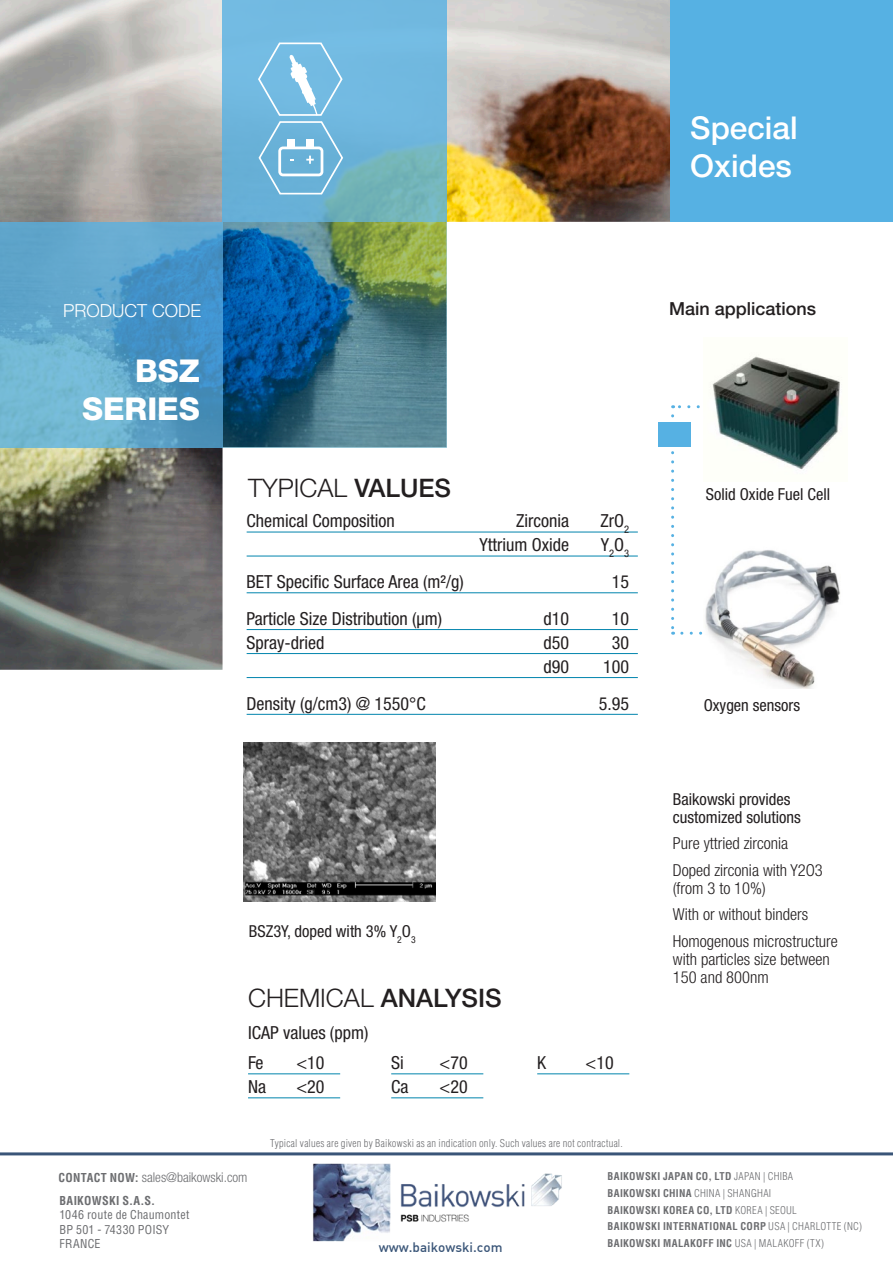
<style>
.page{position:relative;width:893px;height:1263px;background:#fff}
.page>*{position:absolute;margin:0;border:0;box-sizing:border-box;transform-origin:0 0}
.t1{font:500 31.5px/37.8px "Helvetica Neue LT Std";color:#fff}
.t2{font:800 31.5px/37.8px "Helvetica Neue LT Std";color:#fff;text-align:right}
.t3{font:300 25.5px "Helvetica Neue LT Std";color:#231f20}
.t4{font:condensed 18px/29.7px "Helvetica Neue LT Std";color:#231f20}
.t5{font:500 18px "Helvetica Neue LT Std";color:#231f20}
.t6{font:300 18px "Helvetica Neue LT Std";color:#fff}
.t7{font:300 condensed 16.5px/26.5px "Helvetica Neue LT Std";color:#231f20}
.t8{font:condensed 16.5px/18px "Helvetica Neue LT Std";color:#231f20}
.t9{font:300 condensed 13.5px "Helvetica Neue LT Std";color:#6c6d70}
.t10{font:500 13.5px "DIN";color:#3a5578}
.t11{font:condensed 12px/14.4px "Helvetica LT Std";letter-spacing:.02em;color:#6c6d70}
.t12{font:700 condensed 12px "Helvetica LT Std";letter-spacing:.025em;color:#6c6d70}
.t13{font:700 condensed 10.5px/16.8px "Helvetica LT Std";letter-spacing:.03em;color:#6c6d70}
.t14{font:300 condensed 10.5px "Helvetica LT Std";letter-spacing:.025em;color:#6c6d70}
.s1{font-weight:500}
.s2{font-family:"Helvetica LT Std";font-weight:700;font-size:12px}
.s3{font-weight:300}
</style>
<div class="page">
<img style="left:313px;top:1163px;width:249px;height:79px">
<hr style="left:0;top:1152px;width:893px;height:3px;background:#3a5578">
<img style="left:0;top:0;width:672px;height:670px">
<div style="left:670px;top:0;width:223px;height:222px;background:#56b1e3"></div>
<svg style="left:0;top:222px;width:223px;height:225px;background:#5ca3cb"></svg>
<svg style="left:223px;top:0;width:224px;height:222px;background:#6fb6d6"></svg>
<svg style="left:223px;top:222px;width:223px;height:225px;background:#397183"></svg>
<svg style="left:673px;top:405px;width:27px;height:3px"></svg>
<svg style="left:671px;top:416px;width:3px;height:219px"></svg>
<svg style="left:682px;top:632px;width:21px;height:3px"></svg>
<hr style="left:247px;top:532px;width:391px;height:1px;background:#0084ad">
<hr style="left:247px;top:556px;width:391px;height:1px;background:#0084ad">
<hr style="left:247px;top:592px;width:391px;height:1px;background:#0084ad">
<hr style="left:247px;top:629px;width:391px;height:1px;background:#0084ad">
<hr style="left:247px;top:653px;width:391px;height:1px;background:#0084ad">
<hr style="left:247px;top:677px;width:391px;height:1px;background:#0084ad">
<hr style="left:247px;top:714px;width:391px;height:1px;background:#0084ad">
<div style="left:658px;top:423px;width:33px;height:24px;background:#56b1e3"></div>
<hr style="left:248px;top:1073px;width:92px;height:1px;background:#0084ad">
<hr style="left:248px;top:1097px;width:92px;height:1px;background:#0084ad">
<hr style="left:391px;top:1073px;width:92px;height:1px;background:#0084ad">
<hr style="left:391px;top:1097px;width:92px;height:1px;background:#0084ad">
<hr style="left:537px;top:1073px;width:92px;height:1px;background:#0084ad">
<img style="left:710px;top:354px;width:130px;height:116px">
<img style="left:244px;top:742px;width:191px;height:160px">
<img style="left:705px;top:550px;width:136px;height:139px">
<svg style="left:257px;top:41px;width:87px;height:154px;background:#81c0e1"></svg>
<h1 class="t1" style="left:690px;top:109px;width:109px">Special<br>Oxides</h1>
<p class="t6" style="left:63px;top:299px;width:140px">PRODUCT CODE</p>
<p class="t5" style="left:669px;top:298px;width:149px">Main applications</p>
<h1 class="t2" style="left:82px;top:352px;width:119px">BSZ<br>SERIES</h1>
<h2 class="t3" style="left:248px;top:472px;width:205px">TYPICAL <span class="s1">VALUES</span></h2>
<p class="t8" style="left:706px;top:485px;width:126px">Solid Oxide Fuel Cell</p>
<p class="t4" style="left:247px;top:506px;width:150px">Chemical Composition</p>
<p class="t4" style="left:516px;top:506px;width:54px">Zirconia</p>
<p class="t4" style="left:600px;top:506px;width:30px">ZrO<sub>2</sub></p>
<p class="t4" style="left:480px;top:530px;width:91px">Yttrium Oxide</p>
<p class="t4" style="left:601px;top:530px;width:30px">Y<sub>2</sub>O<sub>3</sub></p>
<p class="t4" style="left:247px;top:567px;width:219px">BET Specific Surface Area (m²/g)</p>
<p class="t4" style="left:612px;top:567px;width:19px">15</p>
<p class="t4" style="left:247px;top:604px;width:197px">Particle Size Distribution (μm)</p>
<p class="t4" style="left:544px;top:604px;width:27px">d10</p>
<p class="t4" style="left:612px;top:604px;width:19px">10</p>
<p class="t4" style="left:247px;top:628px;width:79px">Spray-dried</p>
<p class="t4" style="left:544px;top:628px;width:27px">d50</p>
<p class="t4" style="left:612px;top:628px;width:19px">30</p>
<p class="t4" style="left:544px;top:652px;width:27px">d90</p>
<p class="t4" style="left:603px;top:652px;width:27px">100</p>
<p class="t4" style="left:247px;top:688px;width:181px">Density (g/cm3) @ 1550°C</p>
<p class="t4" style="left:599px;top:688px;width:32px">5.95</p>
<p class="t8" style="left:704px;top:696px;width:98px">Oxygen sensors</p>
<p class="t8" style="left:249px;top:922px;width:168px">BSZ3Y, doped with 3% Y<sub>2</sub>O<sub>3</sub></p>
<h2 class="t3" style="left:248px;top:982px;width:255px">CHEMICAL <span class="s1">ANALYSIS</span></h2>
<p class="t4" style="left:248px;top:1018px;width:122px">ICAP values (ppm)<br>Fe</p>
<p class="t4" style="left:391px;top:1048px;width:14px">Si</p>
<p class="t4" style="left:440px;top:1048px;width:30px">&lt;70</p>
<p class="t4" style="left:391px;top:1072px;width:19px">Ca</p>
<p class="t4" style="left:440px;top:1072px;width:30px">&lt;20</p>
<p class="t4" style="left:296px;top:1048px;width:30px">&lt;10</p>
<p class="t4" style="left:248px;top:1072px;width:19px">Na</p>
<p class="t4" style="left:296px;top:1072px;width:30px">&lt;20</p>
<p class="t4" style="left:537px;top:1048px;width:10px">K</p>
<p class="t4" style="left:586px;top:1048px;width:30px">&lt;10</p>
<p class="t14" style="left:270px;top:1137px;width:354px">Typical values are given by Baikowski as an indication only. Such values are not contractual.</p>
<p class="t8" style="left:673px;top:790px;width:129px">Baikowski provides customized solutions</p>
<p class="t7" style="left:673px;top:830px;width:151px">Pure yttried zirconia<br>Doped zirconia with Y2O3</p>
<p class="t7" style="left:673px;top:875px;width:166px">(from 3 to 10%)<br>With or without binders<br>Homogenous microstructure</p>
<p class="t7" style="left:673px;top:950px;width:158px;line-height:18px">with particles size between<br>150 and 800nm</p>
<p class="t9" style="left:58px;top:1169px;width:191px"><span class="s2">CONTACT NOW:</span> sales@baikowski.com</p>
<p class="t12" style="left:60px;top:1193px;width:97px">BAIKOWSKI S.A.S.</p>
<p class="t11" style="left:60px;top:1208px;width:131px">1046 route de Chaumontet<br>BP 501 - 74330 POISY<br>FRANCE</p>
<p class="t10" style="left:379px;top:1239px;width:125px">www.baikowski.com</p>
<p class="t13" style="left:608px;top:1167px;width:256px">BAIKOWSKI JAPAN CO, LTD <span class="s3">JAPAN | CHIBA<br></span>BAIKOWSKI CHINA <span class="s3">CHINA | SHANGHAI<br></span>BAIKOWSKI KOREA CO, LTD <span class="s3">KOREA | SEOUL<br></span>BAIKOWSKI INTERNATIONAL CORP <span class="s3">USA | CHARLOTTE (NC)<br></span>BAIKOWSKI MALAKOFF INC <span class="s3">USA | MALAKOFF (TX)</span></p>
</div>
